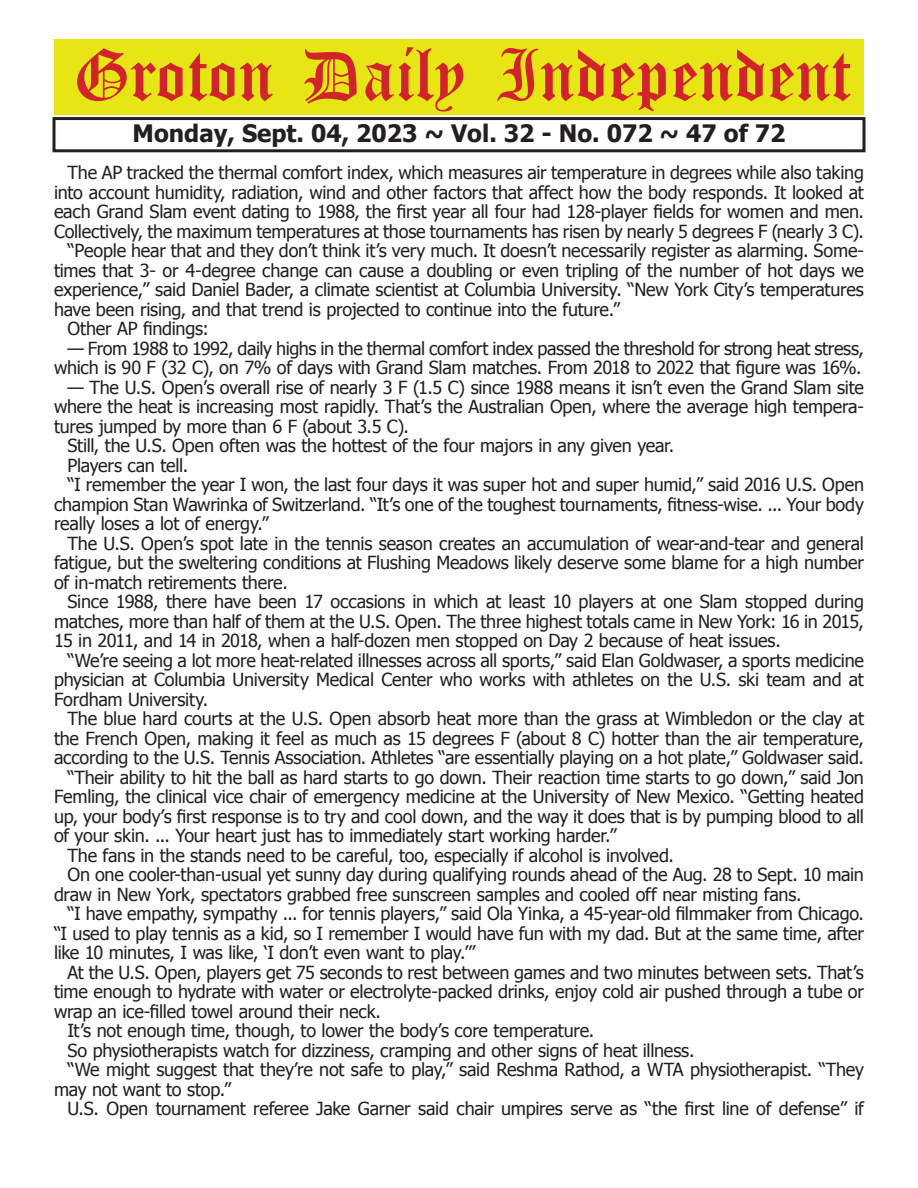
<style>
.page{position:relative;width:918px;height:1188px;background:#fff}
.page>*{position:absolute;margin:0;border:0;box-sizing:border-box;transform-origin:0 0}
.t1{font:54px "Old English Five";color:#d1232a}
.t2{font:700 24px "Tahoma";color:#231f20}
.t3{font:18px/19.5px "Tahoma";letter-spacing:-.015em;color:#231f20;text-align:right}
</style>
<div class="page">
<div style="left:52px;top:117px;width:814px;height:35px;border:3px solid #231f20"></div>
<div style="left:54px;top:40px;width:810px;height:75px;background:#e7e515"></div>
<h1 class="t1" style="left:73px;top:50px;width:779px">Groton Daily Independent</h1>
<h2 class="t2" style="left:133px;top:116px;width:654px">Monday, Sept. 04, 2023 ~ Vol. 32 - No. 072 ~ 47 of 72</h2>
<p class="t3" style="left:68px;top:162px;width:798px">The AP tracked the thermal comfort index, which measures air temperature in degrees while also taking</p>
<p class="t3" style="left:54px;top:182px;width:811px">into account humidity, radiation, wind and other factors that affect how the body responds. It looked at</p>
<p class="t3" style="left:54px;top:201px;width:812px">each Grand Slam event dating to 1988, the first year all four had 128-player fields for women and men.</p>
<p class="t3" style="left:54px;top:221px;width:811px">Collectively, the maximum temperatures at those tournaments has risen by nearly 5 degrees F (nearly 3 C).</p>
<p class="t3" style="left:68px;top:240px;width:798px">“People hear that and they don’t think it’s very much. It doesn’t necessarily register as alarming. Some-</p>
<p class="t3" style="left:54px;top:260px;width:811px">times that 3- or 4-degree change can cause a doubling or even tripling of the number of hot days we</p>
<p class="t3" style="left:54px;top:279px;width:811px">experience,” said Daniel Bader, a climate scientist at Columbia University. “New York City’s temperatures</p>
<p class="t3" style="left:54px;top:299px;width:568px">have been rising, and that trend is projected to continue into the future.”</p>
<p class="t3" style="left:68px;top:318px;width:143px">Other AP findings:</p>
<p class="t3" style="left:54px;top:338px;width:812px">— From 1988 to 1992, daily highs in the thermal comfort index passed the threshold for strong heat stress, which is 90 F (32 C), on 7% of days with Grand Slam matches. From 2018 to 2022 that figure was 16%.</p>
<p class="t3" style="left:68px;top:377px;width:798px">— The U.S. Open’s overall rise of nearly 3 F (1.5 C) since 1988 means it isn’t even the Grand Slam site</p>
<p class="t3" style="left:54px;top:396px;width:812px">where the heat is increasing most rapidly. That’s the Australian Open, where the average high tempera-</p>
<p class="t3" style="left:54px;top:416px;width:356px">tures jumped by more than 6 F (about 3.5 C).</p>
<p class="t3" style="left:68px;top:435px;width:608px">Still, the U.S. Open often was the hottest of the four majors in any given year.</p>
<p class="t3" style="left:68px;top:455px;width:122px">Players can tell.</p>
<p class="t3" style="left:68px;top:474px;width:798px">“I remember the year I won, the last four days it was super hot and super humid,” said 2016 U.S. Open</p>
<p class="t3" style="left:54px;top:494px;width:811px">champion Stan Wawrinka of Switzerland. “It’s one of the toughest tournaments, fitness-wise. ... Your body</p>
<p class="t3" style="left:54px;top:513px;width:216px">really loses a lot of energy.”</p>
<p class="t3" style="left:68px;top:533px;width:798px">The U.S. Open’s spot late in the tennis season creates an accumulation of wear-and-tear and general</p>
<p class="t3" style="left:54px;top:552px;width:811px">fatigue, but the sweltering conditions at Flushing Meadows likely deserve some blame for a high number</p>
<p class="t3" style="left:54px;top:572px;width:235px">of in-match retirements there.</p>
<p class="t3" style="left:68px;top:591px;width:798px">Since 1988, there have been 17 occasions in which at least 10 players at one Slam stopped during</p>
<p class="t3" style="left:54px;top:611px;width:812px">matches, more than half of them at the U.S. Open. The three highest totals came in New York: 16 in 2015,</p>
<p class="t3" style="left:54px;top:630px;width:728px">15 in 2011, and 14 in 2018, when a half-dozen men stopped on Day 2 because of heat issues.</p>
<p class="t3" style="left:68px;top:650px;width:798px">“We’re seeing a lot more heat-related illnesses across all sports,” said Elan Goldwaser, a sports medicine</p>
<p class="t3" style="left:54px;top:669px;width:812px">physician at Columbia University Medical Center who works with athletes on the U.S. ski team and at</p>
<p class="t3" style="left:54px;top:689px;width:156px">Fordham University.</p>
<p class="t3" style="left:68px;top:708px;width:798px">The blue hard courts at the U.S. Open absorb heat more than the grass at Wimbledon or the clay at</p>
<p class="t3" style="left:54px;top:728px;width:811px">the French Open, making it feel as much as 15 degrees F (about 8 C) hotter than the air temperature,</p>
<p class="t3" style="left:54px;top:747px;width:811px">according to the U.S. Tennis Association. Athletes “are essentially playing on a hot plate,” Goldwaser said.</p>
<p class="t3" style="left:68px;top:766px;width:798px">“Their ability to hit the ball as hard starts to go down. Their reaction time starts to go down,” said Jon</p>
<p class="t3" style="left:54px;top:786px;width:811px">Femling, the clinical vice chair of emergency medicine at the University of New Mexico. “Getting heated</p>
<p class="t3" style="left:54px;top:805px;width:811px">up, your body’s first response is to try and cool down, and the way it does that is by pumping blood to all</p>
<p class="t3" style="left:54px;top:825px;width:564px">of your skin. ... Your heart just has to immediately start working harder.”</p>
<p class="t3" style="left:68px;top:844px;width:608px">The fans in the stands need to be careful, too, especially if alcohol is involved.</p>
<p class="t3" style="left:68px;top:864px;width:798px">On one cooler-than-usual yet sunny day during qualifying rounds ahead of the Aug. 28 to Sept. 10 main</p>
<p class="t3" style="left:54px;top:883px;width:749px">draw in New York, spectators grabbed free sunscreen samples and cooled off near misting fans.</p>
<p class="t3" style="left:68px;top:903px;width:798px">“I have empathy, sympathy ... for tennis players,” said Ola Yinka, a 45-year-old filmmaker from Chicago.</p>
<p class="t3" style="left:54px;top:922px;width:812px">“I used to play tennis as a kid, so I remember I would have fun with my dad. But at the same time, after</p>
<p class="t3" style="left:54px;top:942px;width:423px">like 10 minutes, I was like, ‘I don’t even want to play.’”</p>
<p class="t3" style="left:68px;top:961px;width:798px">At the U.S. Open, players get 75 seconds to rest between games and two minutes between sets. That’s</p>
<p class="t3" style="left:54px;top:981px;width:811px">time enough to hydrate with water or electrolyte-packed drinks, enjoy cold air pushed through a tube or</p>
<p class="t3" style="left:54px;top:1000px;width:328px">wrap an ice-filled towel around their neck.</p>
<p class="t3" style="left:68px;top:1020px;width:528px">It’s not enough time, though, to lower the body’s core temperature.</p>
<p class="t3" style="left:68px;top:1039px;width:629px">So physiotherapists watch for dizziness, cramping and other signs of heat illness.</p>
<p class="t3" style="left:68px;top:1059px;width:798px">“We might suggest that they’re not safe to play,” said Reshma Rathod, a WTA physiotherapist. “They</p>
<p class="t3" style="left:54px;top:1078px;width:179px">may not want to stop.”</p>
<p class="t3" style="left:68px;top:1098px;width:798px">U.S. Open tournament referee Jake Garner said chair umpires serve as “the first line of defense” if</p>
</div>
